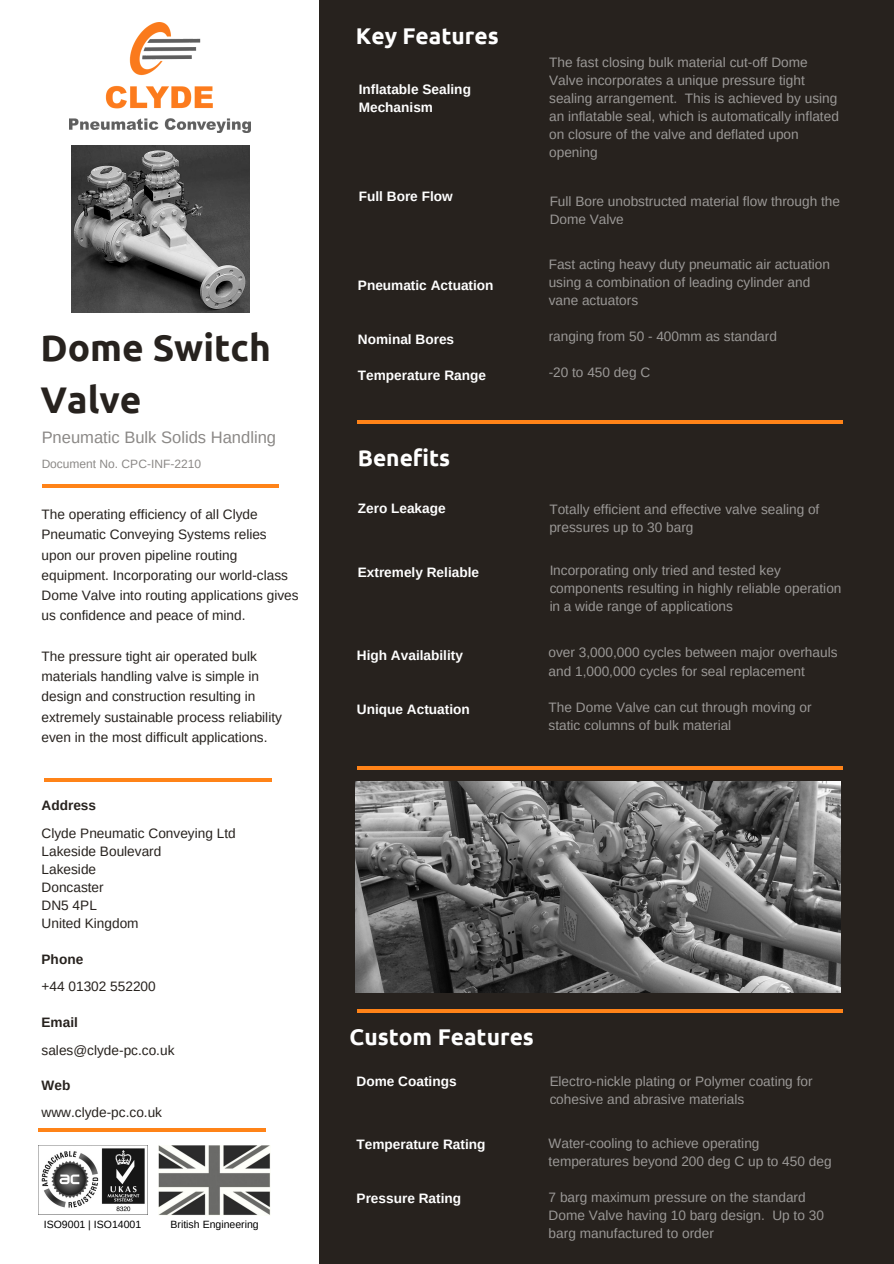
<style>
.page{position:relative;width:894px;height:1264px;background:#fff}
.page>*{position:absolute;margin:0;border:0;box-sizing:border-box;transform-origin:0 0}
.t1{font:700 37.05px/51.8px "Ubuntu";color:#27221e}
.t2{font:700 22.65px "Ubuntu";color:#fff}
.t3{font:16.5px "Arimo";color:#27221e}
.t4{font:13.65px/18px "Arimo";color:#fff}
.t5{font:13.65px/20.2px "Arimo";color:#27221e}
.t6{font:700 13.65px/18px "Arimo";color:#fff}
.t7{font:700 13.65px "Arimo";color:#27221e}
.t8{font:12px "Arimo";color:#27221e}
.t9{font:10.5px "Arimo";color:#000}
</style>
<div class="page">
<div style="left:0;top:0;width:893px;height:1263px;background:#27221e"></div>
<div style="left:0;top:0;width:318px;height:1263px;background:#fff"></div>
<hr style="left:44px;top:778px;width:227px;height:3px;background:#ff8318">
<hr style="left:42px;top:485px;width:237px;height:3px;background:#ff8318">
<svg style="left:38px;top:1128px;width:228px;height:3px"></svg>
<hr style="left:357px;top:420px;width:485px;height:4px;background:#ff8318">
<hr style="left:357px;top:766px;width:485px;height:4px;background:#ff8318">
<hr style="left:357px;top:1009px;width:485px;height:3px;background:#ff8318">
<img style="left:70px;top:23px;width:180px;height:109px">
<img style="left:38px;top:1145px;width:109px;height:69px">
<img style="left:158px;top:1145px;width:113px;height:70px">
<img style="left:72px;top:145px;width:178px;height:167px">
<img style="left:356px;top:782px;width:484px;height:210px">
<h1 class="t1" style="left:40px;top:321px;width:232px">Dome Switch<br>Valve</h1>
<p class="t3" style="left:42px;top:428px;width:236px">Pneumatic Bulk Solids Handling</p>
<p class="t8" style="left:42px;top:457px;width:161px">Document No. CPC-INF-2210</p>
<p class="t5" style="left:42px;top:504px;width:258px">The operating efficiency of all Clyde Pneumatic Conveying Systems relies upon our proven pipeline routing equipment. Incorporating our world-class Dome Valve into routing applications gives us confidence and peace of mind.</p>
<p class="t5" style="left:42px;top:646px;width:242px">The pressure tight air operated bulk materials handling valve is simple in design and construction resulting in extremely sustainable process reliability even in the most difficult applications.</p>
<p class="t7" style="left:42px;top:798px;width:56px">Address</p>
<p class="t5" style="left:42px;top:824px;width:196px;line-height:18px">Clyde Pneumatic Conveying Ltd<br>Lakeside Boulevard<br>Lakeside<br>Doncaster<br>DN5 4PL<br>United Kingdom</p>
<p class="t7" style="left:42px;top:951px;width:43px">Phone</p>
<p class="t5" style="left:42px;top:976px;width:116px">+44 01302 552200</p>
<p class="t7" style="left:42px;top:1014px;width:38px">Email</p>
<p class="t5" style="left:42px;top:1039px;width:134px">sales@clyde-pc.co.uk</p>
<p class="t7" style="left:42px;top:1077px;width:30px">Web</p>
<p class="t5" style="left:42px;top:1102px;width:122px">www.clyde-pc.co.uk</p>
<p class="t9" style="left:44px;top:1218px;width:99px">ISO9001 | ISO14001</p>
<p class="t9" style="left:170px;top:1218px;width:90px">British Engineering</p>
<h2 class="t2" style="left:356px;top:23px;width:144px">Key Features</h2>
<p class="t6" style="left:358px;top:80px;width:114px">Inflatable Sealing<br>Mechanism</p>
<p class="t6" style="left:358px;top:187px;width:95px">Full Bore Flow</p>
<p class="t6" style="left:358px;top:276px;width:137px">Pneumatic Actuation</p>
<p class="t6" style="left:358px;top:330px;width:98px">Nominal Bores</p>
<p class="t6" style="left:358px;top:366px;width:130px">Temperature Range</p>
<h2 class="t2" style="left:357px;top:444px;width:94px">Benefits</h2>
<p class="t6" style="left:357px;top:499px;width:89px">Zero Leakage</p>
<p class="t6" style="left:357px;top:563px;width:123px">Extremely Reliable</p>
<p class="t6" style="left:357px;top:646px;width:108px">High Availability</p>
<p class="t6" style="left:357px;top:700px;width:114px">Unique Actuation</p>
<p class="t4" style="left:549px;top:53px;width:291px">The fast closing bulk material cut-off Dome Valve incorporates a unique pressure tight sealing arrangement. This is achieved by using an inflatable seal, which is automatically inflated on closure of the valve and deflated upon opening</p>
<p class="t4" style="left:549px;top:192px;width:292px">Full Bore unobstructed material flow through the<br>Dome Valve</p>
<p class="t4" style="left:548px;top:255px;width:283px">Fast acting heavy duty pneumatic air actuation using a combination of leading cylinder and vane actuators</p>
<p class="t4" style="left:548px;top:327px;width:230px">ranging from 50 - 400mm as standard</p>
<p class="t4" style="left:548px;top:363px;width:103px">-20 to 450 deg C</p>
<p class="t4" style="left:549px;top:500px;width:271px">Totally efficient and effective valve sealing of pressures up to 30 barg</p>
<p class="t4" style="left:549px;top:561px;width:293px">Incorporating only tried and tested key components resulting in highly reliable operation in a wide range of applications</p>
<p class="t4" style="left:548px;top:643px;width:290px">over 3,000,000 cycles between major overhauls and 1,000,000 cycles for seal replacement</p>
<p class="t4" style="left:548px;top:697px;width:264px">The Dome Valve can cut through moving or static columns of bulk material</p>
<h2 class="t2" style="left:349px;top:1023px;width:186px">Custom Features</h2>
<p class="t6" style="left:356px;top:1071px;width:101px">Dome Coatings</p>
<p class="t6" style="left:356px;top:1135px;width:130px">Temperature Rating</p>
<p class="t6" style="left:356px;top:1189px;width:106px">Pressure Rating</p>
<p class="t4" style="left:549px;top:1071px;width:264px">Electro-nickle plating or Polymer coating for cohesive and abrasive materials</p>
<p class="t4" style="left:548px;top:1133px;width:284px">Water-cooling to achieve operating temperatures beyond 200 deg C up to 450 deg</p>
<p class="t4" style="left:548px;top:1187px;width:277px">7 barg maximum pressure on the standard<br>Dome Valve having 10 barg design. Up to 30 barg manufactured to order</p>
</div>
